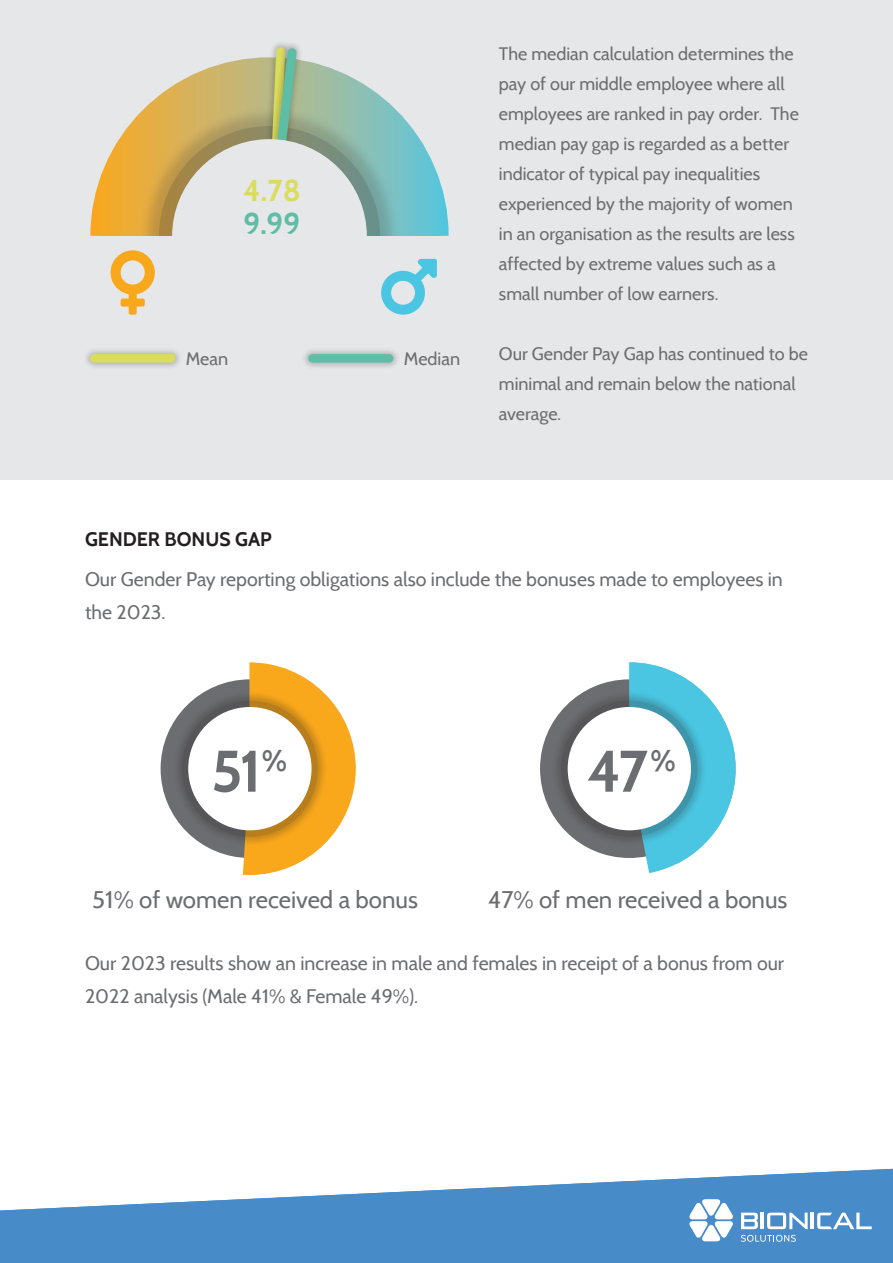
<style>
.page{position:relative;width:893px;height:1263px;background:#fff}
.page>*{position:absolute;margin:0;border:0;box-sizing:border-box;transform-origin:0 0}
.t1{font:700 58.5px "Cabin";color:#6c6d70}
.t2{font:700 30px "Cabin";color:#dadd5c}
.t3{font:700 30px "Cabin";color:#5ebda5}
.t4{font:700 30px "Cabin";color:#6c6d70}
.t5{font:24px "Cabin";color:#6c6d70}
.t6{font:19.5px/33px "Cabin";color:#6c6d70}
.t7{font:700 19.5px "Cabin";color:#231f20}
.t8{font:18px/30px "Cabin";color:#6c6d70}
</style>
<div class="page">
<svg style="left:0;top:1169px;width:893px;height:94px;fill:#488bc9"></svg>
<svg style="left:741px;top:1212px;width:17px;height:17px"></svg>
<hr style="left:761px;top:1212px;width:3px;height:17px;background:#fff">
<svg style="left:767px;top:1212px;width:41px;height:17px"></svg>
<hr style="left:811px;top:1212px;width:3px;height:17px;background:#fff">
<svg style="left:817px;top:1212px;width:55px;height:17px"></svg>
<svg style="left:741px;top:1235px;width:55px;height:7px"></svg>
<svg style="left:689px;top:1199px;width:45px;height:42px"></svg>
<div style="left:0;top:0;width:893px;height:480px;background:#e6e7e9"></div>
<svg style="left:90px;top:86px;width:359px;height:150px"></svg>
<div style="left:138px;top:105px;width:262px;height:262px;background:#231f20;opacity:.6"></div>
<svg style="left:159px;top:126px;width:221px;height:111px;background:#a0a376"></svg>
<div style="left:0;top:237px;width:893px;height:156px;background:#e6e7e9"></div>
<svg style="left:172px;top:43px;width:195px;height:194px"></svg>
<svg style="left:381px;top:259px;width:56px;height:56px"></svg>
<svg style="left:111px;top:250px;width:44px;height:65px"></svg>
<div style="left:82px;top:346px;width:101px;height:25px;background:#231f20;opacity:.25"></div>
<div style="left:90px;top:354px;width:85px;height:9px;background:#dadd5c;border-radius:4px"></div>
<div style="left:301px;top:346px;width:100px;height:25px;background:#231f20;opacity:.25"></div>
<div style="left:308px;top:354px;width:85px;height:9px;background:#5ebda5;border-radius:4px"></div>
<div style="left:161px;top:679px;width:178px;height:179px;background:#6c6d70;border-radius:50%"></div>
<svg style="left:243px;top:662px;width:113px;height:213px"></svg>
<div style="left:172px;top:691px;width:156px;height:155px;background:#231f20;opacity:.75"></div>
<svg style="left:182px;top:701px;width:136px;height:136px;background:#8a6c3b"></svg>
<div style="left:188px;top:707px;width:124px;height:123px;background:#fff;border-radius:50%"></div>
<div style="left:540px;top:679px;width:179px;height:179px;background:#6c6d70;border-radius:50%"></div>
<svg style="left:629px;top:662px;width:107px;height:211px"></svg>
<div style="left:551px;top:691px;width:156px;height:155px;background:#231f20;opacity:.75"></div>
<svg style="left:561px;top:701px;width:136px;height:136px;background:#517580"></svg>
<div style="left:568px;top:707px;width:123px;height:123px;background:#fff;border-radius:50%"></div>
<p class="t2" style="left:243px;top:172px;width:59px">4.78</p>
<p class="t3" style="left:244px;top:205px;width:58px">9.99</p>
<p class="t8" style="left:186px;top:343px;width:44px">Mean</p>
<p class="t8" style="left:404px;top:343px;width:58px">Median</p>
<p class="t8" style="left:499px;top:38px;width:301px">The median calculation determines the pay of our middle employee where all employees are ranked in pay order. The median pay gap is regarded as a better indicator of typical pay inequalities experienced by the majority of women in an organisation as the results are less affected by extreme values such as a small number of low earners.</p>
<p class="t8" style="left:499px;top:338px;width:311px">Our Gender Pay Gap has continued to be minimal and remain below the national average.</p>
<p class="t7" style="left:85px;top:527px;width:188px">GENDER BONUS GAP</p>
<p class="t6" style="left:85px;top:562px;width:699px">Our Gender Pay reporting obligations also include the bonuses made to employees in the 2023.</p>
<p class="t1" style="left:211px;top:736px;width:52px">51</p>
<p class="t4" style="left:262px;top:742px;width:27px">%</p>
<p class="t1" style="left:587px;top:736px;width:62px">47</p>
<p class="t4" style="left:651px;top:742px;width:27px">%</p>
<p class="t5" style="left:92px;top:885px;width:327px">51% of women received a bonus</p>
<p class="t5" style="left:488px;top:885px;width:301px">47% of men received a bonus</p>
<p class="t6" style="left:85px;top:946px;width:701px">Our 2023 results show an increase in male and females in receipt of a bonus from our<br>2022 analysis (Male 41% &amp; Female 49%).</p>
</div>
